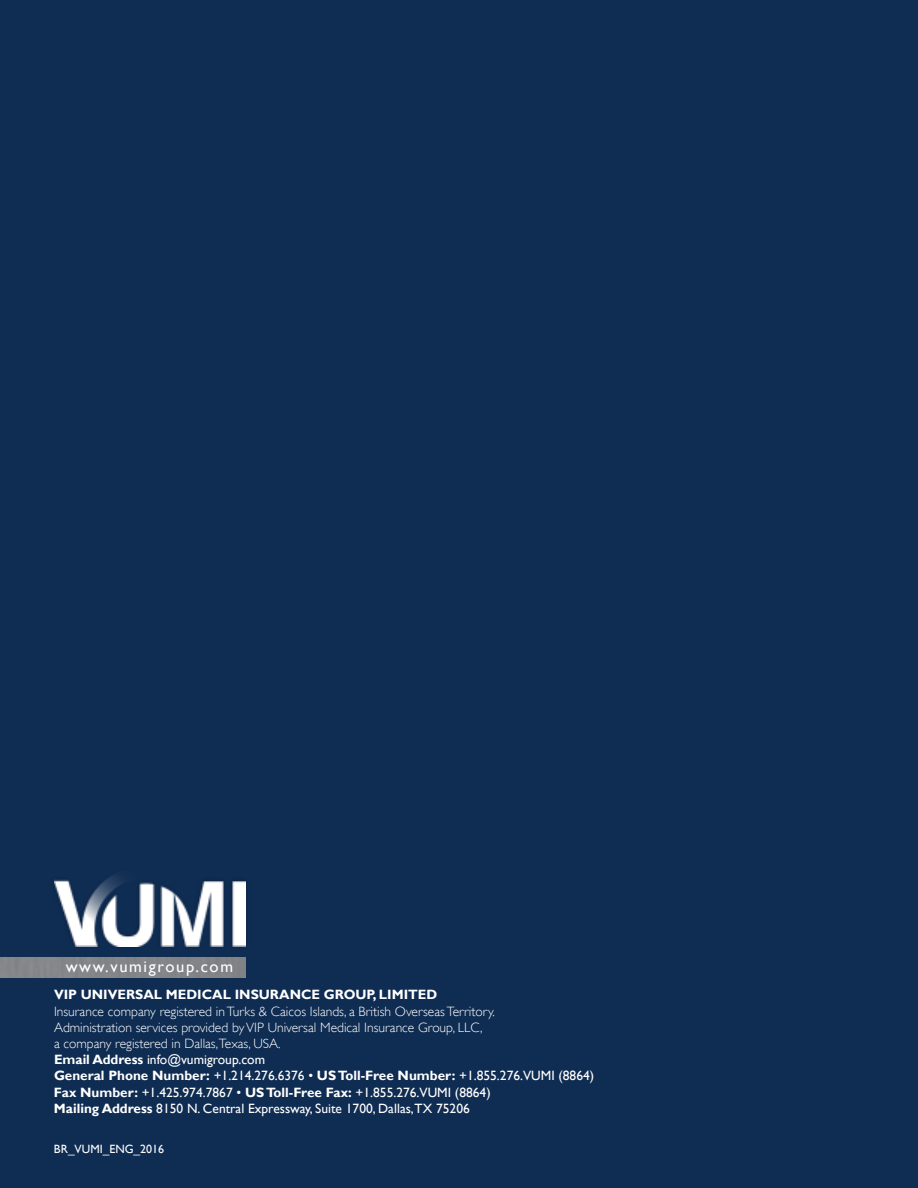
<style>
.page{position:relative;width:918px;height:1188px;background:#0f2c52}
.page>*{position:absolute;margin:0;border:0;box-sizing:border-box;transform-origin:0 0}
.t1{font:16.5px "Gill Sans";letter-spacing:.1em;color:#fff}
.t2{font:300 13.5px/16.2px "Gill Sans";color:#fff}
.t3{font:700 13.5px "Gill Sans";color:#fff}
.t4{font:12px "Gill Sans";color:#fff}
.s1{font-weight:700}
.s2{font-weight:400}
</style>
<div class="page">
<div style="left:0;top:957px;width:245px;height:21px;background:#838587"></div>
<div style="left:49px;top:866px;width:201px;height:85px;background:#000;opacity:.25"></div>
<img style="left:54px;top:866px;width:191px;height:80px">
<p class="t1" style="left:66px;top:960px;width:169px">www.vumigroup.com</p>
<p class="t3" style="left:54px;top:989px;width:385px">VIP UNIVERSAL MEDICAL INSURANCE GROUP, LIMITED</p>
<p class="t2" style="left:54px;top:1003px;width:542px">Insurance company registered in Turks &amp; Caicos Islands, a British Overseas Territory.<br>Administration services provided by VIP Universal Medical Insurance Group, LLC,<br>a company registered in Dallas,Texas, USA.<br><span class="s1">Email Address</span> <span class="s2">info@vumigroup.com<br></span><span class="s1">General Phone Number:</span> <span class="s2">+1.214.276.6376 •</span> <span class="s1">US Toll-Free Number:</span> <span class="s2">+1.855.276.VUMI (8864)<br></span><span class="s1">Fax Number:</span> <span class="s2">+1.425.974.7867 •</span> <span class="s1">US Toll-Free Fax:</span> <span class="s2">+1.855.276.VUMI (8864)<br></span><span class="s1">Mailing Address</span> <span class="s2">8150 N. Central Expressway, Suite 1700, Dallas,TX 75206</span></p>
<p class="t4" style="left:54px;top:1144px;width:112px">BR_VUMI_ENG_2016</p>
</div>
